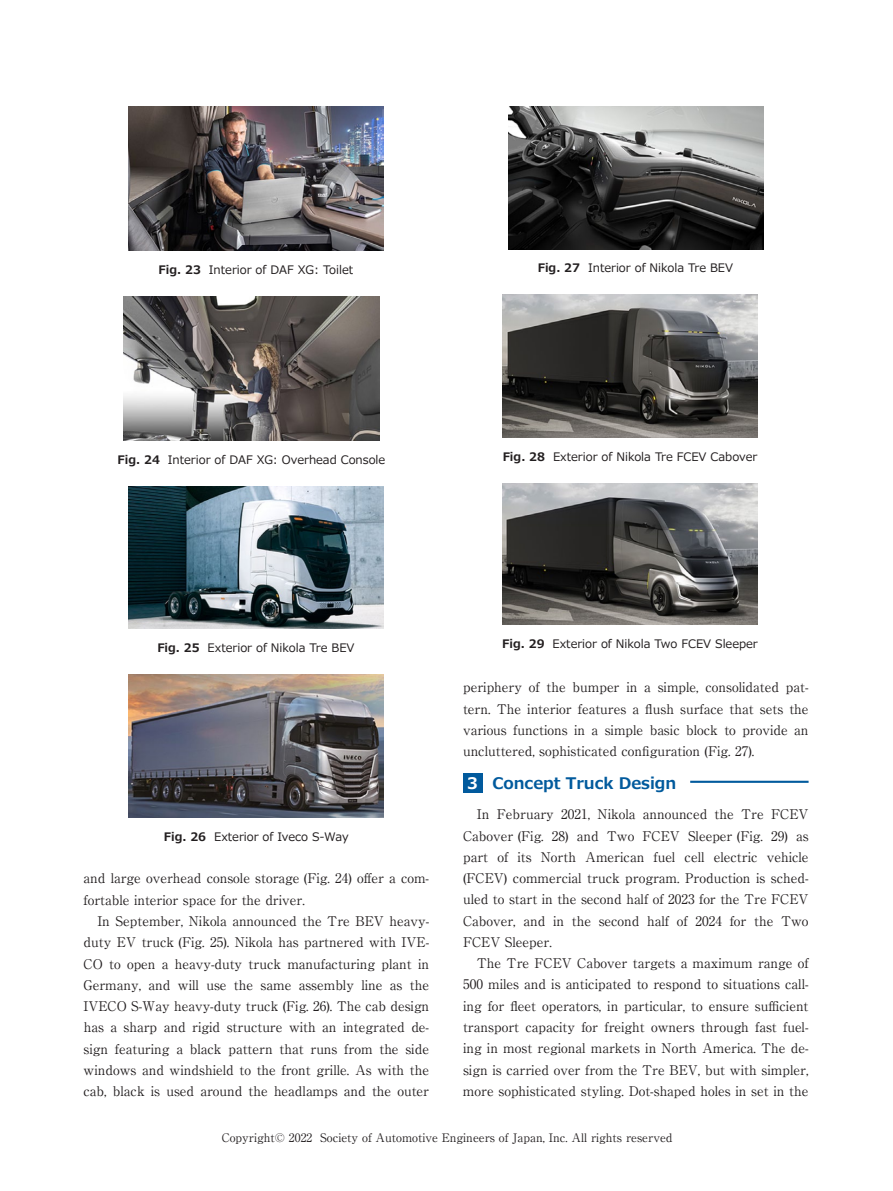
<style>
.page{position:relative;width:893px;height:1191px;background:#fff}
.page>*{position:absolute;margin:0;border:0;box-sizing:border-box;transform-origin:0 0}
.t1{font:700 15.9px "Meiryo UI";color:#015a9d}
.t2{font:13.35px/21.3px "Ryumin Pro";color:#231f20;text-align:justify}
.t3{font:11.7px "Meiryo UI";color:#231f20}
.t4{font:11.7px "Ryumin Pro";color:#231f20}
.s1{font-weight:700}
.s2{color:#fff}
</style>
<div class="page">
<hr style="left:690px;top:780px;width:119px;height:3px;background:#015a9d">
<div style="left:463px;top:773px;width:19px;height:19px;background:#015a9d"></div>
<img style="left:129px;top:106px;width:255px;height:145px">
<img style="left:129px;top:486px;width:255px;height:143px">
<img style="left:508px;top:106px;width:255px;height:143px">
<img style="left:124px;top:296px;width:255px;height:144px">
<img style="left:129px;top:674px;width:255px;height:143px">
<img style="left:502px;top:295px;width:255px;height:142px">
<img style="left:502px;top:483px;width:256px;height:141px">
<p class="t3" style="left:159px;top:261px;width:196px"><span class="s1">Fig. 23</span> Interior of DAF XG: Toilet</p>
<p class="t3" style="left:538px;top:260px;width:197px"><span class="s1">Fig. 27</span> Interior of Nikola Tre BEV</p>
<p class="t3" style="left:118px;top:451px;width:269px"><span class="s1">Fig. 24</span> Interior of DAF XG: Overhead Console</p>
<p class="t3" style="left:503px;top:448px;width:256px"><span class="s1">Fig. 28</span> Exterior of Nikola Tre FCEV Cabover</p>
<p class="t3" style="left:157px;top:640px;width:199px"><span class="s1">Fig. 25</span> Exterior of Nikola Tre BEV</p>
<p class="t3" style="left:164px;top:828px;width:186px"><span class="s1">Fig. 26</span> Exterior of Iveco S-Way</p>
<p class="t2" style="left:84px;top:867px;width:347px">and large overhead console storage (Fig. 24) offer a com&shy;fortable interior space for the driver.</p>
<p class="t2" style="left:84px;top:909px;width:347px;text-indent:14px">In September, Nikola announced the Tre BEV heavy&shy;duty EV truck (Fig. 25). Nikola has partnered with IVE-CO to open a heavy-duty truck manufacturing plant in Germany, and will use the same assembly line as the IVECO S-Way heavy-duty truck (Fig. 26). The cab design has a sharp and rigid structure with an integrated de&shy;sign featuring a black pattern that runs from the side windows and windshield to the front grille. As with the cab, black is used around the headlamps and the outer</p>
<p class="t3" style="left:502px;top:636px;width:257px"><span class="s1">Fig. 29</span> Exterior of Nikola Two FCEV Sleeper</p>
<p class="t2" style="left:463px;top:675px;width:347px">periphery of the bumper in a simple, consolidated pat&shy;tern. The interior features a flush surface that sets the various functions in a simple basic block to provide an uncluttered, sophisticated configuration (Fig. 27).</p>
<p class="t1" style="left:467px;top:772px;width:211px"><span class="s2">3</span> Concept Truck Design</p>
<p class="t2" style="left:463px;top:802px;width:347px;text-indent:14px">In February 2021, Nikola announced the Tre FCEV Cabover (Fig. 28) and Two FCEV Sleeper (Fig. 29) as part of its North American fuel cell electric vehicle (FCEV) commercial truck program. Production is sched&shy;uled to start in the second half of 2023 for the Tre FCEV Cabover, and in the second half of 2024 for the Two FCEV Sleeper.</p>
<p class="t2" style="left:463px;top:951px;width:347px;text-indent:14px">The Tre FCEV Cabover targets a maximum range of 500 miles and is anticipated to respond to situations call&shy;ing for fleet operators, in particular, to ensure sufficient transport capacity for freight owners through fast fuel&shy;ing in most regional markets in North America. The de&shy;sign is carried over from the Tre BEV, but with simpler, more sophisticated styling. Dot-shaped holes in set in the</p>
<p class="t4" style="left:222px;top:1128px;width:452px">Copyright© 2022 Society of Automotive Engineers of Japan, Inc. All rights reserved</p>
</div>
